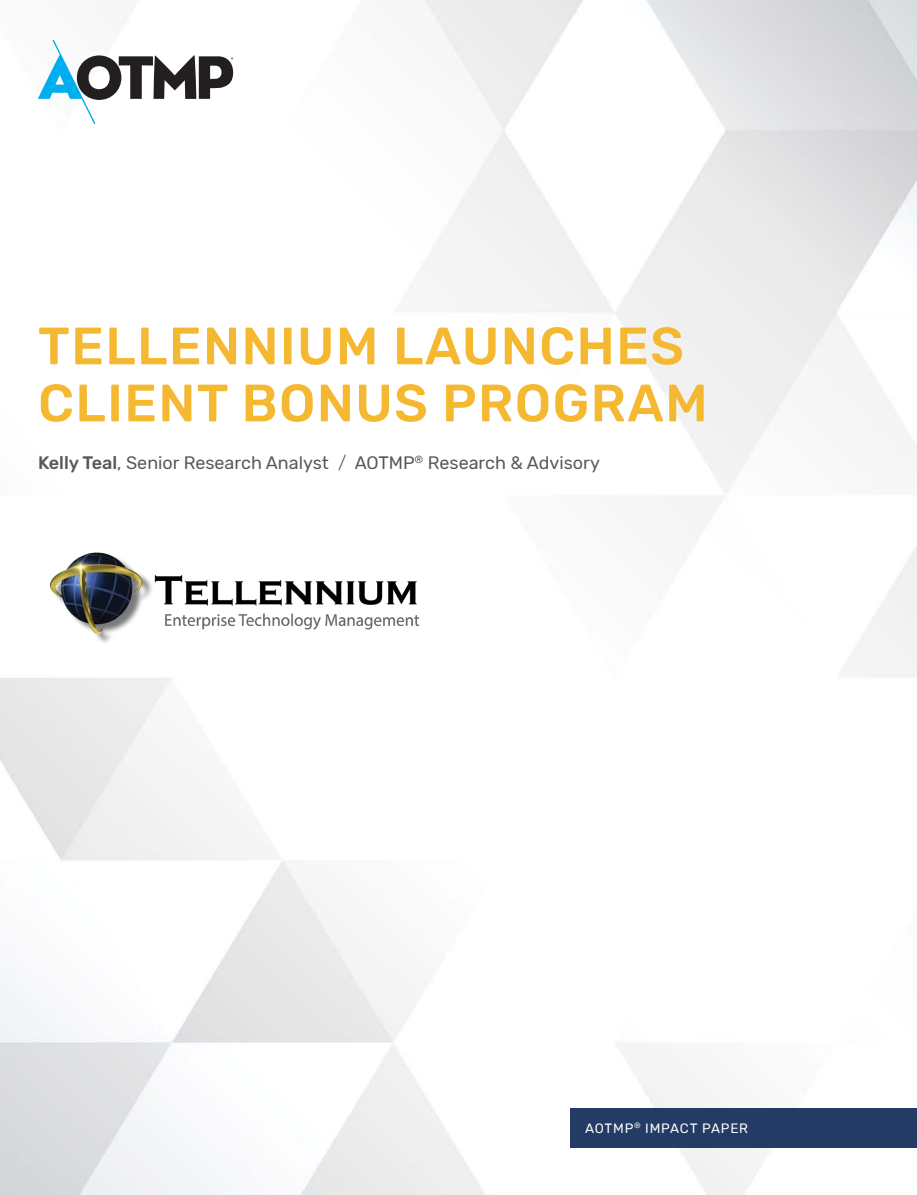
<style>
.page{position:relative;width:917px;height:1195px;background:#fff}
.page>*{position:absolute;margin:0;border:0;box-sizing:border-box;transform-origin:0 0}
.t1{font:500 52.5px "Rubik";letter-spacing:.025em;color:#f5b831}
.t2{font:18px "Rubik";color:#57585a}
.t3{font:13.5px "Rubik";letter-spacing:.06em;color:#fff}
.s1{font-weight:500}
.s2{font-weight:300}
</style>
<div class="page">
<img style="left:0;top:0;width:916px;height:1195px">
<svg style="left:38px;top:40px;width:195px;height:84px"></svg>
<div style="left:570px;top:1108px;width:346px;height:39px;background:#233c65"></div>
<img style="left:38px;top:532px;width:410px;height:114px">
<p class="t1" style="left:38px;top:316px;width:647px">TELLENNIUM LAUNCHES</p>
<p class="t1" style="left:38px;top:373px;width:671px">CLIENT BONUS PROGRAM</p>
<p class="t2" style="left:38px;top:452px;width:563px"><span class="s1">Kelly Teal</span>, Senior Research Analyst <span class="s2">/</span> AOTMP<sup>®</sup> Research &amp; Advisory</p>
<p class="t3" style="left:585px;top:1120px;width:164px">AOTMP<sup>®</sup> IMPACT PAPER</p>
</div>
